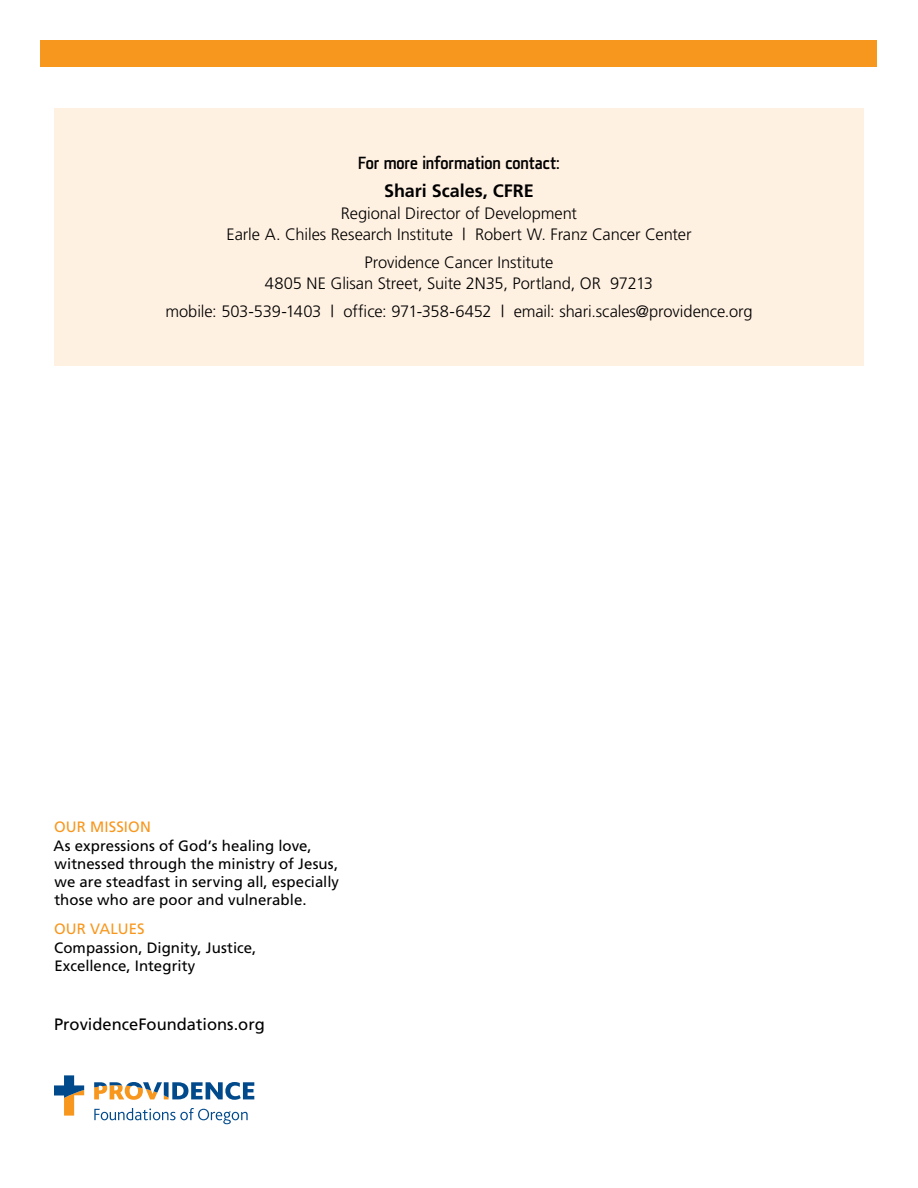
<style>
.page{position:relative;width:918px;height:1188px;background:#fff}
.page>*{position:absolute;margin:0;border:0;box-sizing:border-box;transform-origin:0 0}
.t1{font:500 18px "AF Klampenborg";letter-spacing:-.005em;color:#000}
.t2{font:18px "Frutiger Bold 2";color:#000}
.t3{font:300 16.5px/21px "Frutiger";letter-spacing:-.005em;color:#000;text-align:center}
.t4{font:16.5px "Frutiger";color:#000}
.t5{font:15px/18px "Frutiger";letter-spacing:.005em;color:#000}
.t6{font:15px "Frutiger";letter-spacing:.005em;color:#f8971d}
</style>
<div class="page">
<div style="left:40px;top:40px;width:837px;height:28px;background:#f8971d"></div>
<div style="left:54px;top:108px;width:810px;height:257px;background:#fff1e2"></div>
<svg style="left:54px;top:1075px;width:200px;height:49px"></svg>
<p class="t1" style="left:358px;top:153px;width:203px">For more information contact:</p>
<p class="t2" style="left:384px;top:180px;width:151px">Shari Scales, CFRE</p>
<p class="t3" style="left:227px;top:203px;width:466px">Regional Director of Development<br>Earle A. Chiles Research Institute | Robert W. Franz Cancer Center</p>
<p class="t3" style="left:265px;top:252px;width:390px">Providence Cancer Institute<br>4805 NE Glisan Street, Suite 2N35, Portland, OR 97213</p>
<p class="t3" style="left:165px;top:301px;width:589px">mobile: 503-539-1403 | office: 971-358-6452 | email: shari.scales@providence.org</p>
<p class="t6" style="left:54px;top:818px;width:98px">OUR MISSION</p>
<p class="t5" style="left:53px;top:837px;width:287px">As expressions of God’s healing love, witnessed through the ministry of Jesus, we are steadfast in serving all, especially those who are poor and vulnerable.</p>
<p class="t6" style="left:54px;top:920px;width:92px">OUR VALUES</p>
<p class="t5" style="left:54px;top:939px;width:204px">Compassion, Dignity, Justice,<br>Excellence, Integrity</p>
<p class="t4" style="left:54px;top:1015px;width:212px">ProvidenceFoundations.org</p>
</div>
